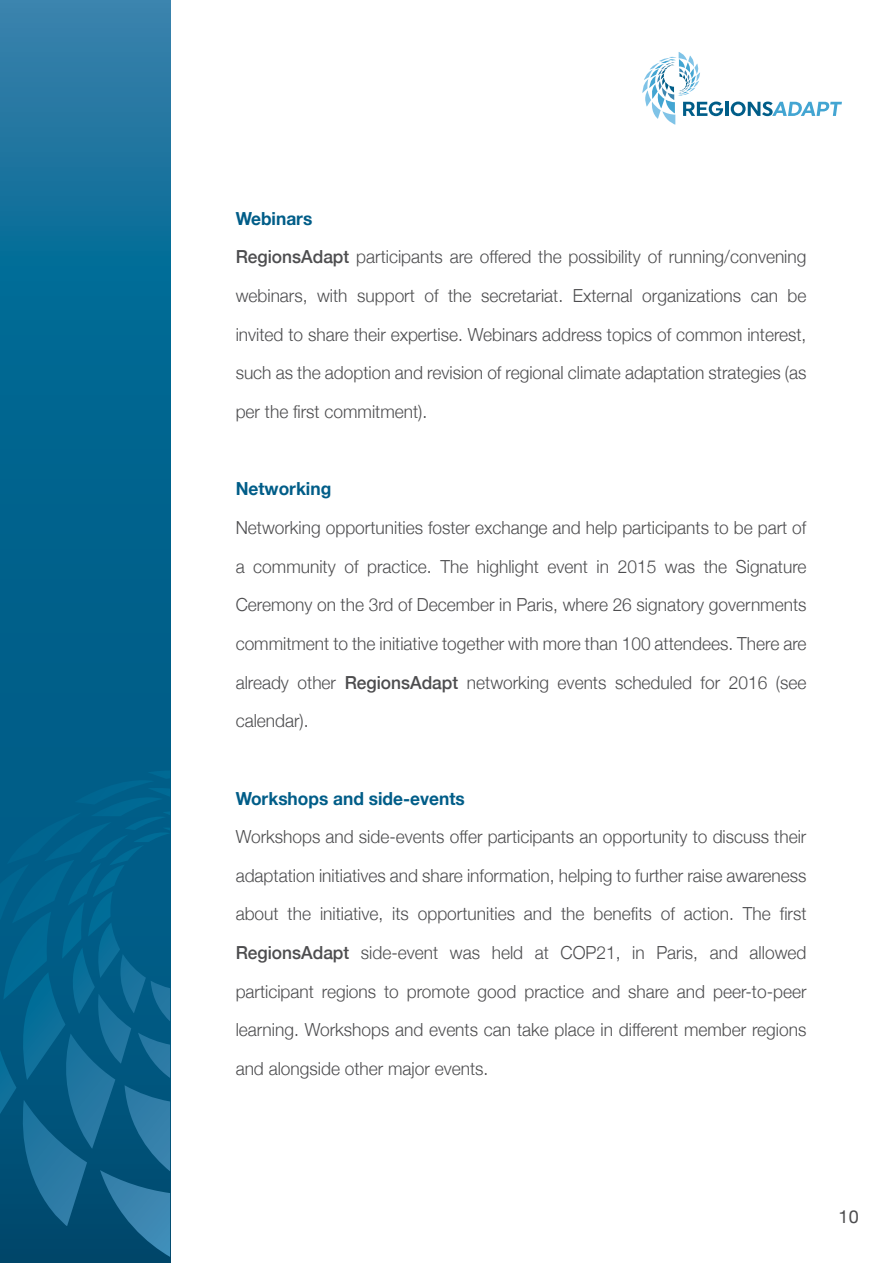
<style>
.page{position:relative;width:893px;height:1263px;background:#fff}
.page>*{position:absolute;margin:0;border:0;box-sizing:border-box;transform-origin:0 0}
.t1{font:300 18px/38.7px "Helvetica Neue";color:#4d4d4f;text-align:justify;scale:.96 1}
.t2{font:700 18px "Helvetica Neue";color:#005d88;scale:.96 1}
.t3{font:18px "Helvetica Neue";color:#4d4d4f}
.s1{font-weight:700;color:#005d88}
.s2{font-weight:500}
</style>
<div class="page">
<svg style="left:0;top:0;width:170px;height:1263px;background:#0b6994"></svg>
<svg style="left:642px;top:52px;width:81px;height:73px"></svg>
<hr style="left:725px;top:102px;width:3px;height:14px;background:#005d88">
<svg style="left:731px;top:102px;width:111px;height:14px"></svg>
<svg style="left:0;top:770px;width:170px;height:487px;background:#076089"></svg>
<p class="t1" style="left:236px;top:198px;width:596px;text-align:left"><span class="s1">Webinars<br></span><span class="s2">RegionsAdapt</span> participants are offered the possibility of running/convening webinars, with support of the secretariat. External organizations can be invited to share their expertise. Webinars address topics of common interest, such as the adoption and revision of regional climate adaptation strategies (as per the first commitment).</p>
<p class="t2" style="left:236px;top:475px;width:101px">Networking</p>
<p class="t1" style="left:236px;top:507px;width:596px">Networking opportunities foster exchange and help participants to be part of a community of practice. The highlight event in 2015 was the Signature Ceremony on the 3rd of December in Paris, where 26 signatory governments commitment to the initiative together with more than 100 attendees. There are already other <span class="s2">RegionsAdapt</span> networking events scheduled for 2016 (see calendar).</p>
<p class="t2" style="left:236px;top:784px;width:240px">Workshops and side-events</p>
<p class="t1" style="left:236px;top:816px;width:596px">Workshops and side-events offer participants an opportunity to discuss their adaptation initiatives and share information, helping to further raise awareness about the initiative, its opportunities and the benefits of action. The first <span class="s2">RegionsAdapt</span> side-event was held at COP21, in Paris, and allowed participant regions to promote good practice and share and peer-to-peer learning. Workshops and events can take place in different member regions and alongside other major events.</p>
<p class="t3" style="left:838px;top:1204px;width:22px">10</p>
</div>
